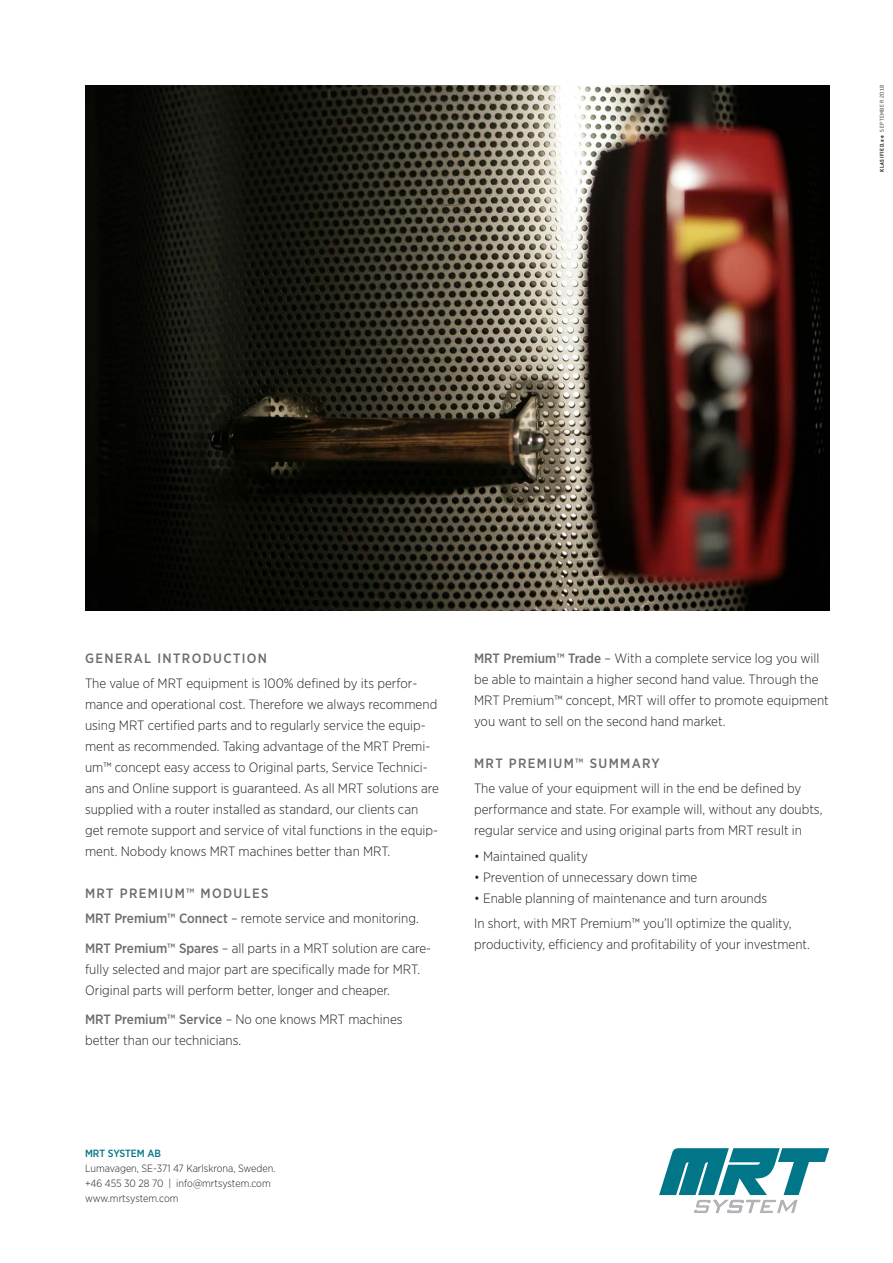
<style>
.page{position:relative;width:893px;height:1263px;background:#fff}
.page>*{position:absolute;margin:0;border:0;box-sizing:border-box;transform-origin:0 0}
.t1{font:300 13.5px/21px "Gotham Narrow";color:#231f20}
.t2{font:500 13.5px/25.2px "Gotham Narrow";letter-spacing:.1em;color:#6c6d70}
.t3{font:300 10.5px/15px "Gotham Narrow";color:#231f20}
.t4{font:500 10.5px "Gotham Narrow";color:#007688}
.t5{font:300 6px "Conduit ITC";letter-spacing:.1em;color:#231f20}
.s1{font-weight:700}
.s2{font-weight:300;color:#231f20}
.s3{font-weight:500;color:#6c6d70}
</style>
<div class="page">
<svg style="left:659px;top:1148px;width:170px;height:65px"></svg>
<img style="left:85px;top:85px;width:744px;height:526px">
<p class="t5" style="left:879px;top:172px;width:89px;rotate:-90deg"><span class="s1">KLASIFIED.se</span> SEPTEMBER 2018</p>
<p class="t2" style="left:85px;top:645px;width:184px">GENERAL INTRODUCTION</p>
<p class="t1" style="left:85px;top:672px;width:355px">The value of MRT equipment is 100% defined by its perfor&shy;mance and operational cost. Therefore we always recommend using MRT certified parts and to regularly service the equip&shy;ment as recommended. Taking advantage of the MRT Premi&shy;um™ concept easy access to Original parts, Service Technici&shy;ans and Online support is guaranteed. As all MRT solutions are supplied with a router installed as standard, our clients can get remote support and service of vital functions in the equip&shy;ment. Nobody knows MRT machines better than MRT.</p>
<p class="t2" style="left:85px;top:881px;width:335px">MRT PREMIUM™ MODULES<br>MRT Premium™ Connect <span class="s2">– remote service and monitoring.</span></p>
<p class="t1" style="left:85px;top:937px;width:348px"><span class="s3">MRT Premium™ Spares</span> – all parts in a MRT solution are care&shy;fully selected and major part are specifically made for MRT.<br>Original parts will perform better, longer and cheaper.</p>
<p class="t1" style="left:85px;top:1009px;width:319px"><span class="s3">MRT Premium™ Service</span> – No one knows MRT machines better than our technicians.</p>
<p class="t1" style="left:474px;top:647px;width:356px"><span class="s3">MRT Premium™ Trade</span> – With a complete service log you will be able to maintain a higher second hand value. Through the MRT Premium™ concept, MRT will offer to promote equipment you want to sell on the second hand market.</p>
<p class="t2" style="left:474px;top:750px;width:187px">MRT PREMIUM™ SUMMARY</p>
<p class="t1" style="left:474px;top:778px;width:350px">The value of your equipment will in the end be defined by performance and state. For example will, without any doubts, regular service and using original parts from MRT result in</p>
<p class="t1" style="left:474px;top:845px;width:115px">• Maintained quality</p>
<p class="t1" style="left:474px;top:866px;width:225px">• Prevention of unnecessary down time</p>
<p class="t1" style="left:474px;top:885px;width:319px;line-height:25.2px">• Enable planning of maintenance and turn arounds<br>In short, with MRT Premium™ you’ll optimize the quality,</p>
<p class="t1" style="left:474px;top:933px;width:337px">productivity, efficiency and profitability of your investment.</p>
<p class="t4" style="left:85px;top:1146px;width:78px">MRT SYSTEM AB</p>
<p class="t3" style="left:85px;top:1160px;width:192px">Lumavagen, SE-371 47 Karlskrona, Sweden. +46 455 30 28 70 | info@mrtsystem.com www.mrtsystem.com</p>
</div>
